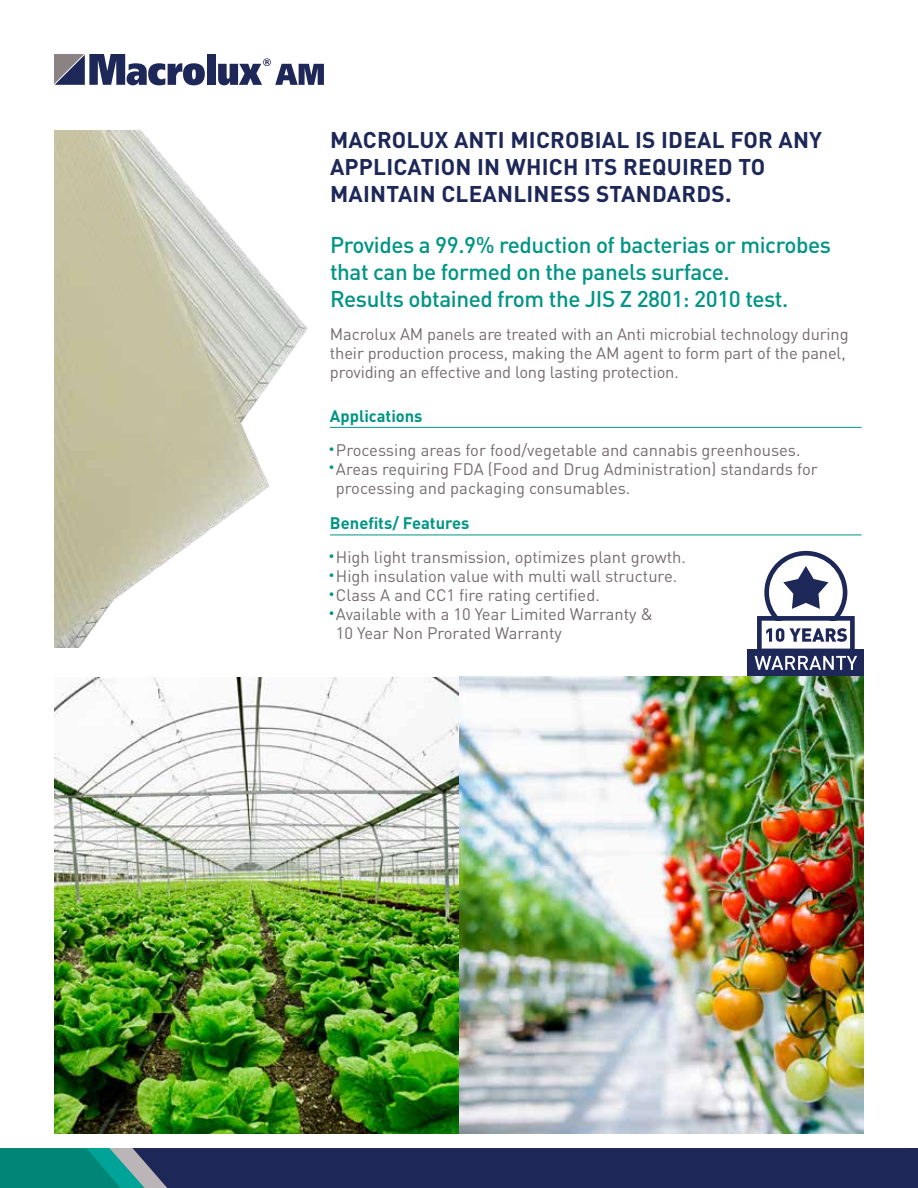
<style>
.page{position:relative;width:918px;height:1188px;background:#fff}
.page>*{position:absolute;margin:0;border:0;box-sizing:border-box;transform-origin:0 0}
.t1{font:500 22.5px/27px "DIN Pro";letter-spacing:-.02em;color:#009585}
.t2{font:700 22.5px/27px "DIN Pro";letter-spacing:.01em;color:#1d2758}
.t3{font:16.5px/18.9px "DIN Pro";color:#756b6e}
.t4{font:700 16.5px "DIN Pro";color:#009585}
.s1{font-family:"American Typewriter";font-weight:700;color:#009585}
</style>
<div class="page">
<svg style="left:0;top:1148px;width:918px;height:40px"></svg>
<div style="left:207px;top:55px;width:8px;height:30px;background:#1d2758"></div>
<svg style="left:54px;top:54px;width:151px;height:31px"></svg>
<svg style="left:218px;top:58px;width:106px;height:27px"></svg>
<hr style="left:330px;top:427px;width:532px;height:1px;background:#009585">
<hr style="left:330px;top:535px;width:532px;height:1px;background:#009585">
<img style="left:54px;top:131px;width:254px;height:517px">
<img style="left:54px;top:676px;width:810px;height:458px">
<div style="left:748px;top:649px;width:116px;height:27px;background:#1d2758"></div>
<svg style="left:755px;top:551px;width:102px;height:119px"></svg>
<h1 class="t2" style="left:330px;top:126px;width:494px">MACROLUX ANTI MICROBIAL IS IDEAL FOR ANY<br>APPLICATION IN WHICH ITS REQUIRED TO<br>MAINTAIN CLEANLINESS STANDARDS.</h1>
<h1 class="t1" style="left:330px;top:230px;width:502px">Provides a 99.9% reduction of bacterias or microbes that can be formed on the panels surface.<br>Results obtained from the JIS Z 2801: 2010 test.</h1>
<p class="t3" style="left:330px;top:324px;width:520px">Macrolux AM panels are treated with an Anti microbial technology during their production process, making the AM agent to form part of the panel, providing an effective and long lasting protection.</p>
<p class="t4" style="left:330px;top:405px;width:94px">Applications</p>
<p class="t3" style="left:330px;top:440px;width:489px"><span class="s1">·</span>Processing areas for food/vegetable and cannabis greenhouses. <span class="s1">·</span>Areas requiring FDA (Food and Drug Administration) standards for</p>
<p class="t3" style="left:336px;top:478px;width:296px">processing and packaging consumables.</p>
<p class="t4" style="left:330px;top:512px;width:141px">Benefits/ Features</p>
<p class="t3" style="left:330px;top:547px;width:357px"><span class="s1">·</span>High light transmission, optimizes plant growth.</p>
<p class="t3" style="left:330px;top:566px;width:349px"><span class="s1">·</span>High insulation value with multi wall structure.</p>
<p class="t3" style="left:330px;top:585px;width:271px"><span class="s1">·</span>Class A and CC1 fire rating certified.</p>
<p class="t3" style="left:330px;top:604px;width:324px"><span class="s1">·</span>Available with a 10 Year Limited Warranty &amp;</p>
<p class="t3" style="left:336px;top:623px;width:227px">10 Year Non Prorated Warranty</p>
</div>
